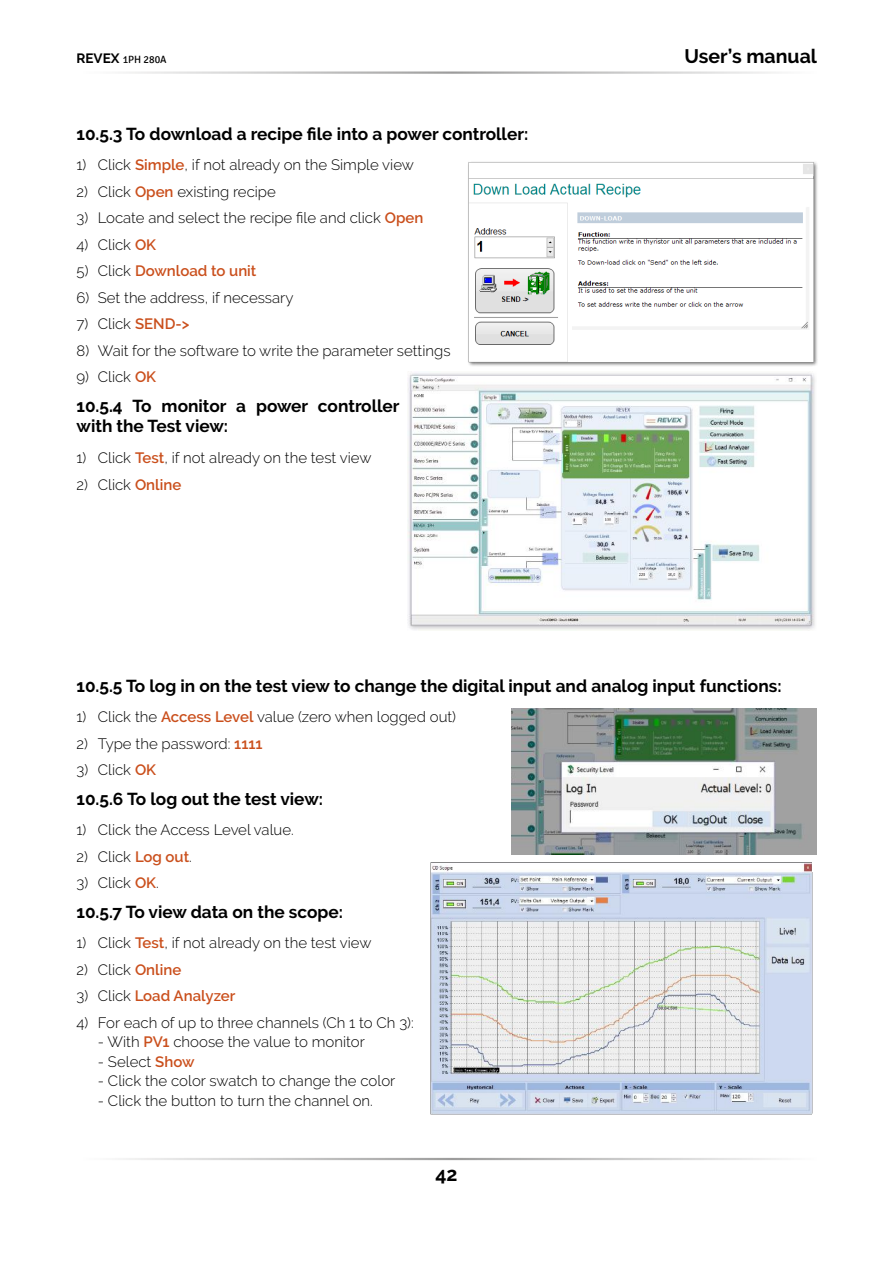
<style>
.page{position:relative;width:893px;height:1263px;background:#fff}
.page>*{position:absolute;margin:0;border:0;box-sizing:border-box;transform-origin:0 0}
.t1{font:700 19.5px "Raleway";color:#000}
.t2{font:700 17.25px/20.7px "Raleway";color:#000}
.t3{font:300 15px "Raleway";color:#000}
.t4{font:600 15px "Raleway";color:#ca4f1c}
.t5{font:10.5px "Signika";color:#000}
.s1{font-family:"Raleway";font-weight:700;font-size:13.5px}
.s2{font-weight:600;color:#ca4f1c}
.s3{font-weight:300;color:#000}
</style>
<div class="page">
<img style="left:468px;top:162px;width:350px;height:204px">
<img style="left:511px;top:708px;width:305px;height:147px">
<img style="left:430px;top:862px;width:383px;height:253px">
<img style="left:408px;top:373px;width:407px;height:258px">
<p class="t5" style="left:77px;top:54px;width:92px"><span class="s1">REVEX</span> 1PH 280A</p>
<h1 class="t1" style="left:684px;top:45px;width:134px">User’s manual</h1>
<p class="t2" style="left:77px;top:123px;width:453px">10.5.3 To download a recipe file into a power controller:</p>
<p class="t3" style="left:77px;top:156px;width:339px">1) Click <span class="s2">Simple</span>, if not already on the Simple view</p>
<p class="t3" style="left:77px;top:183px;width:201px">2) Click <span class="s2">Open</span> existing recipe</p>
<p class="t3" style="left:77px;top:209px;width:348px">3) Locate and select the recipe file and click <span class="s2">Open</span></p>
<p class="t3" style="left:77px;top:236px;width:81px">4) Click <span class="s2">OK</span></p>
<p class="t4" style="left:77px;top:262px;width:181px"><span class="s3">5) Click</span> Download to unit</p>
<p class="t3" style="left:77px;top:289px;width:218px">6) Set the address, if necessary</p>
<p class="t3" style="left:77px;top:315px;width:114px">7) Click <span class="s2">SEND-&gt;</span></p>
<p class="t3" style="left:77px;top:342px;width:375px">8) Wait for the software to write the parameter settings</p>
<p class="t3" style="left:77px;top:368px;width:81px">9) Click <span class="s2">OK</span></p>
<p class="t2" style="left:77px;top:395px;width:325px">10.5.4 To monitor a power controller with the Test view:</p>
<p class="t3" style="left:77px;top:449px;width:296px">1) Click <span class="s2">Test</span>, if not already on the test view</p>
<p class="t3" style="left:77px;top:475px;width:106px">2) Click <span class="s2">Online</span></p>
<p class="t2" style="left:77px;top:675px;width:707px">10.5.5 To log in on the test view to change the digital input and analog input functions:</p>
<p class="t3" style="left:77px;top:708px;width:381px">1) Click the <span class="s2">Access Level</span> value (zero when logged out)</p>
<p class="t3" style="left:77px;top:735px;width:188px">2) Type the password: <span class="s2">1111</span></p>
<p class="t3" style="left:77px;top:761px;width:81px">3) Click <span class="s2">OK</span></p>
<p class="t2" style="left:77px;top:788px;width:248px">10.5.6 To log out the test view:</p>
<p class="t3" style="left:77px;top:821px;width:219px">1) Click the Access Level value.</p>
<p class="t3" style="left:77px;top:848px;width:117px">2) Click <span class="s2">Log out</span>.</p>
<p class="t3" style="left:77px;top:874px;width:84px">3) Click <span class="s2">OK</span>.</p>
<p class="t2" style="left:77px;top:901px;width:268px">10.5.7 To view data on the scope:</p>
<p class="t3" style="left:77px;top:934px;width:296px">1) Click <span class="s2">Test</span>, if not already on the test view</p>
<p class="t3" style="left:77px;top:961px;width:106px">2) Click <span class="s2">Online</span></p>
<p class="t4" style="left:77px;top:987px;width:160px"><span class="s3">3) Click</span> Load Analyzer</p>
<p class="t3" style="left:77px;top:1014px;width:339px">4) For each of up to three channels (Ch 1 to Ch 3):</p>
<p class="t3" style="left:98px;top:1033px;width:269px">- With <span class="s2">PV1</span> choose the value to monitor</p>
<p class="t3" style="left:98px;top:1053px;width:98px">- Select <span class="s2">Show</span></p>
<p class="t3" style="left:98px;top:1072px;width:299px">- Click the color swatch to change the color</p>
<p class="t3" style="left:98px;top:1092px;width:277px">- Click the button to turn the channel on.</p>
<h1 class="t1" style="left:435px;top:1163px;width:24px">42</h1>
</div>
